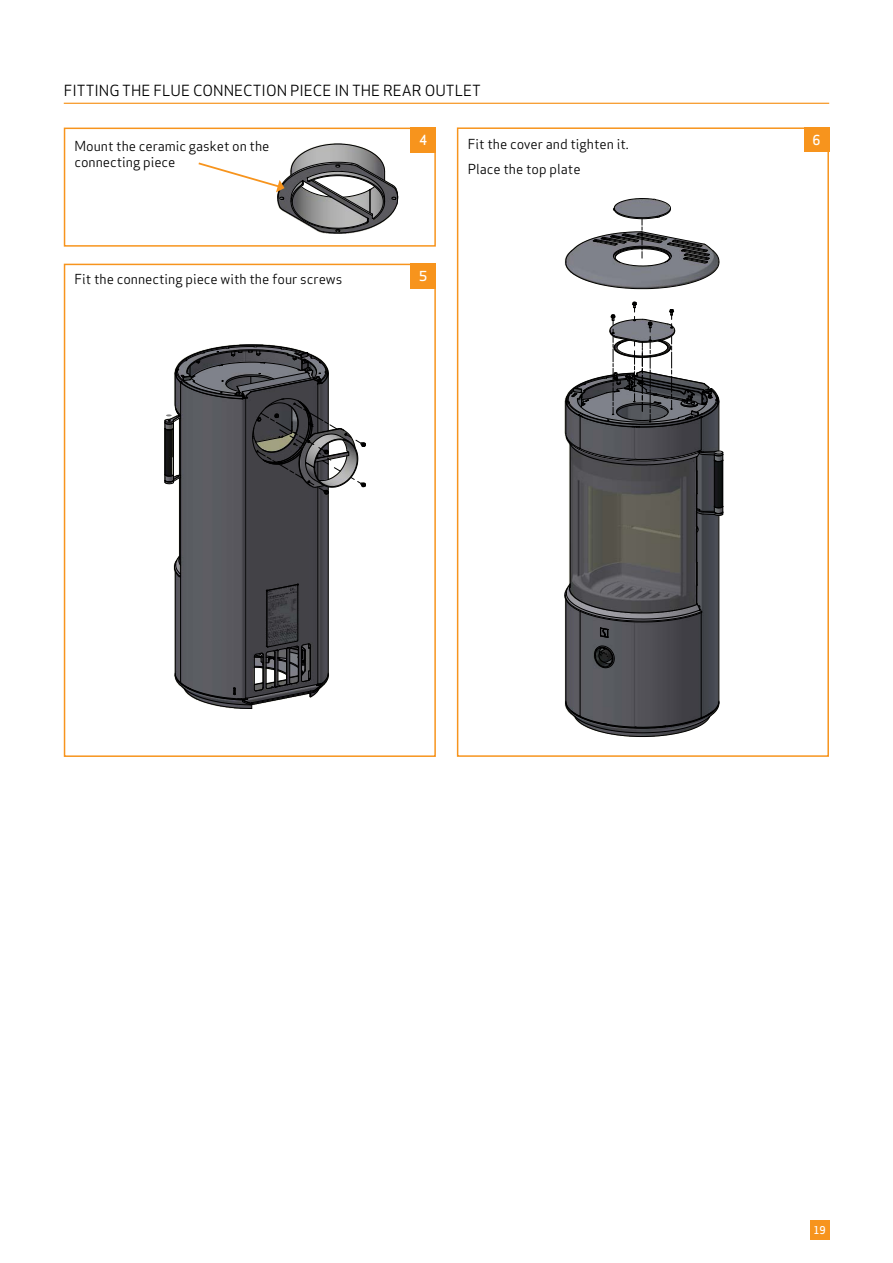
<style>
.page{position:relative;width:893px;height:1263px;background:#fff}
.page>*{position:absolute;margin:0;border:0;box-sizing:border-box;transform-origin:0 0}
.t1{font:15px "Apex Sans";color:#000}
.t2{font:13.5px/24.8px "Apex Sans";color:#000}
.t3{font:500 13.5px "Apex Sans";color:#fff}
.t4{font:500 10.5px "Apex Sans";color:#fff}
</style>
<div class="page">
<div style="left:810px;top:1220px;width:19px;height:20px;background:#f7941d"></div>
<svg style="left:564px;top:198px;width:160px;height:539px"></svg>
<div style="left:457px;top:127px;width:372px;height:630px;border:2px solid #f7941d"></div>
<div style="left:804px;top:128px;width:25px;height:24px;background:#f7941d"></div>
<div style="left:410px;top:264px;width:26px;height:25px;background:#f7941d"></div>
<div style="left:64px;top:128px;width:372px;height:119px;border:2px solid #f7941d"></div>
<div style="left:410px;top:128px;width:26px;height:25px;background:#f7941d"></div>
<div style="left:64px;top:264px;width:372px;height:493px;border:2px solid #f7941d"></div>
<svg style="left:565px;top:301px;width:159px;height:193px"></svg>
<svg style="left:173px;top:495px;width:156px;height:214px;background:#56565b"></svg>
<svg style="left:197px;top:143px;width:211px;height:124px"></svg>
<svg style="left:164px;top:344px;width:202px;height:151px"></svg>
<hr style="left:64px;top:103px;width:765px;height:1px;background:#f7941d">
<p class="t1" style="left:64px;top:79px;width:419px">FITTING THE FLUE CONNECTION PIECE IN THE REAR OUTLET</p>
<p class="t2" style="left:74px;top:137px;width:197px;line-height:16.2px">Mount the ceramic gasket on the connecting piece</p>
<p class="t2" style="left:74px;top:266px;width:269px">Fit the connecting piece with the four screws</p>
<p class="t3" style="left:419px;top:128px;width:10px">4</p>
<p class="t2" style="left:468px;top:130px;width:163px">Fit the cover and tighten it.<br>Place the top plate</p>
<p class="t3" style="left:419px;top:265px;width:10px">5</p>
<p class="t3" style="left:812px;top:128px;width:10px">6</p>
<p class="t4" style="left:813px;top:1221px;width:14px">19</p>
</div>
